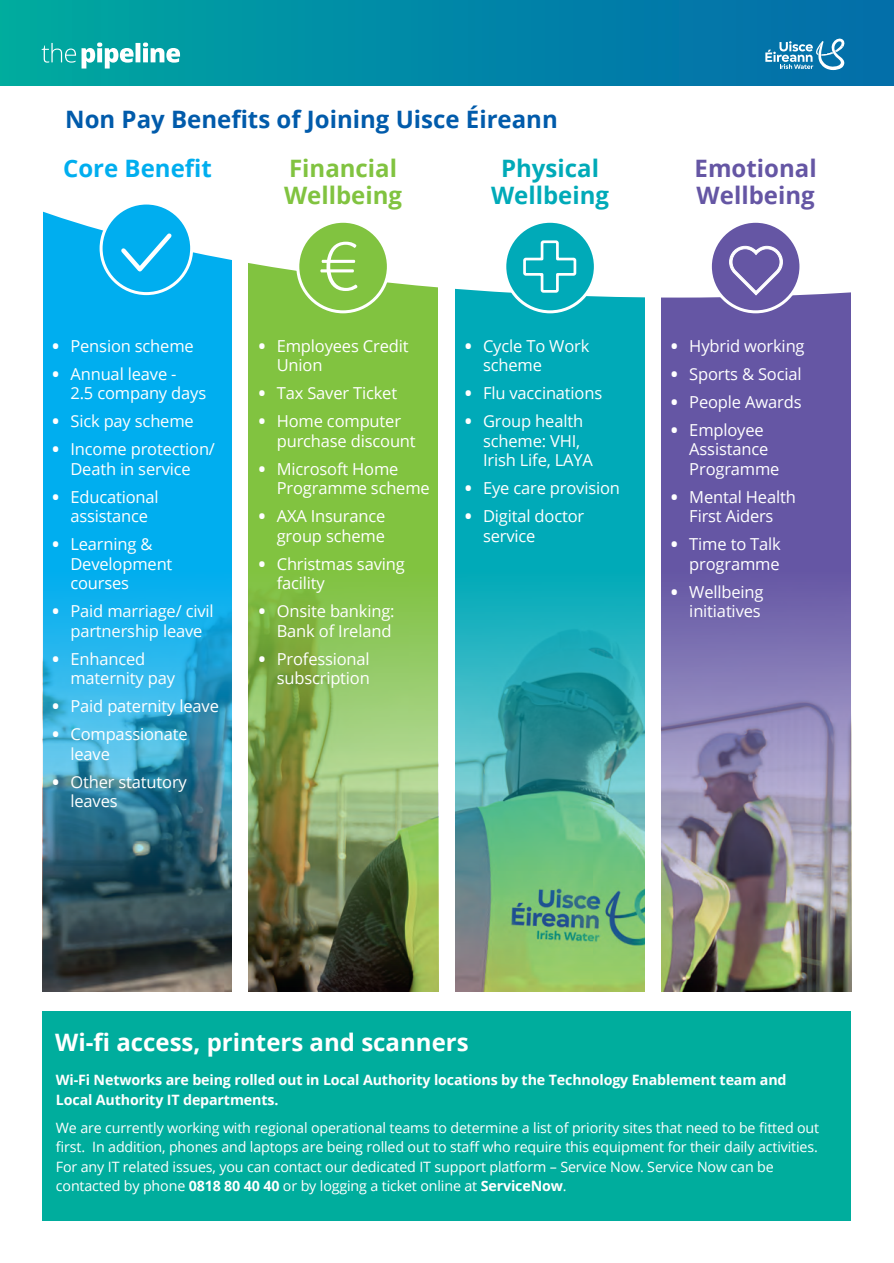
<style>
.page{position:relative;width:894px;height:1263px;background:#fff}
.page>*{position:absolute;margin:0;border:0;box-sizing:border-box;transform-origin:0 0}
.t1{font:300 69px "Phoreus Cherokee";color:#fff}
.t2{font:700 24px "Open Sans";color:#015bab}
.t3{font:700 24px "Open Sans";color:#fff}
.t4{font:700 24px/27px "Open Sans";color:#81c340}
.t5{font:700 24px/27px "Open Sans";color:#6556a4}
.t6{font:700 24px/27px "Open Sans";color:#00aab8;text-align:center}
.t7{font:700 24px "Open Sans";color:#00aeef}
.t8{font:16.5px/19.5px "Open Sans";letter-spacing:-.01em;color:#fff}
.t9{font:14.25px/19.5px "Open Sans";letter-spacing:-.01em;color:#fff}
.t10{font:700 14.25px/19.5px "Open Sans";letter-spacing:-.01em;color:#fff}
.s1{font-weight:800}
.s2{font-weight:700}
</style>
<div class="page">
<div style="left:43px;top:211px;width:189px;height:780px;background:#00aeef"></div>
<div style="left:248px;top:211px;width:190px;height:780px;background:#81c340"></div>
<div style="left:455px;top:211px;width:190px;height:780px;background:#00aab8"></div>
<div style="left:660px;top:152px;width:190px;height:839px;background:#6556a4"></div>
<img style="left:42px;top:502px;width:809px;height:489px">
<svg style="left:0;top:85px;width:894px;height:213px"></svg>
<div style="left:0;top:0;width:894px;height:85px;background:linear-gradient(to right,#00a8a0,#036aab)"></div>
<svg style="left:42px;top:43px;width:138px;height:26px"></svg>
<svg style="left:765px;top:38px;width:80px;height:32px"></svg>
<div style="left:298px;top:221px;width:90px;height:91px;background:#81c340;border-radius:50%"></div>
<div style="left:296px;top:220px;width:94px;height:93px;border:3px solid #fff;border-radius:50%"></div>
<div style="left:505px;top:221px;width:90px;height:91px;background:#00aab8;border-radius:50%"></div>
<div style="left:503px;top:220px;width:94px;height:93px;border:3px solid #fff;border-radius:50%"></div>
<div style="left:710px;top:221px;width:91px;height:91px;background:#6556a4;border-radius:50%"></div>
<div style="left:709px;top:220px;width:93px;height:93px;border:3px solid #fff;border-radius:50%"></div>
<div style="left:101px;top:203px;width:91px;height:91px;background:#00aeef;border-radius:50%"></div>
<div style="left:100px;top:202px;width:93px;height:93px;border:3px solid #fff;border-radius:50%"></div>
<div style="left:232px;top:230px;width:16px;height:781px;background:#fff"></div>
<div style="left:439px;top:230px;width:15px;height:781px;background:#fff"></div>
<div style="left:645px;top:230px;width:15px;height:781px;background:#fff"></div>
<svg style="left:523px;top:240px;width:54px;height:53px"></svg>
<svg style="left:121px;top:233px;width:51px;height:39px"></svg>
<svg style="left:729px;top:246px;width:54px;height:50px"></svg>
<div style="left:42px;top:1011px;width:808px;height:209px;background:#00ad9d"></div>
<h2 class="t2" style="left:65px;top:103px;width:494px">Non Pay Benefits of Joining Uisce Éireann</h2>
<h2 class="t7" style="left:63px;top:152px;width:150px">Core Benefit</h2>
<h2 class="t4" style="left:284px;top:155px;width:120px">Financial<br>Wellbeing</h2>
<h2 class="t6" style="left:491px;top:155px;width:120px">Physical<br>Wellbeing</h2>
<h2 class="t5" style="left:694px;top:155px;width:124px">Emotional<br>Wellbeing</h2>
<p class="t8" style="left:52px;top:335px;width:143px"><span class="s1">•</span> Pension scheme</p>
<p class="t8" style="left:70px;top:363px;width:137px;text-indent:-18px"><span class="s1">•</span> Annual leave -<br>2.5 company days</p>
<p class="t8" style="left:52px;top:411px;width:143px"><span class="s1">•</span> Sick pay scheme</p>
<p class="t8" style="left:52px;top:439px;width:164px;text-align:center"><span class="s1">•</span> Income protection/<br>Death in service</p>
<p class="t8" style="left:52px;top:486px;width:108px;text-align:center"><span class="s1">•</span> Educational assistance</p>
<p class="t8" style="left:70px;top:534px;width:103px;text-indent:-18px"><span class="s1">•</span> Learning &amp;<br>Development courses</p>
<p class="t8" style="left:52px;top:601px;width:163px;text-align:center"><span class="s1">•</span> Paid marriage/ civil partnership leave</p>
<p class="t8" style="left:70px;top:648px;width:106px;text-indent:-18px"><span class="s1">•</span> Enhanced maternity pay</p>
<p class="t8" style="left:52px;top:696px;width:168px"><span class="s1">•</span> Paid paternity leave</p>
<p class="t8" style="left:70px;top:724px;width:119px;text-indent:-18px"><span class="s1">•</span> Compassionate leave</p>
<p class="t8" style="left:70px;top:771px;width:118px;text-indent:-18px"><span class="s1">•</span> Other statutory leaves</p>
<h1 class="t1" style="left:318px;top:226px;width:43px">€</h1>
<p class="t8" style="left:277px;top:336px;width:133px;text-indent:-18px"><span class="s1">•</span> Employees Credit<br>Union</p>
<p class="t8" style="left:259px;top:383px;width:140px"><span class="s1">•</span> Tax Saver Ticket</p>
<p class="t8" style="left:277px;top:411px;width:140px;text-indent:-18px"><span class="s1">•</span> Home computer purchase discount</p>
<p class="t8" style="left:277px;top:459px;width:155px;text-indent:-18px"><span class="s1">•</span> Microsoft Home<br>Programme scheme</p>
<p class="t8" style="left:259px;top:506px;width:128px;text-align:right"><span class="s1">•</span> AXA Insurance group scheme</p>
<p class="t8" style="left:277px;top:554px;width:130px;text-indent:-18px"><span class="s1">•</span> Christmas saving facility</p>
<p class="t8" style="left:259px;top:601px;width:137px;text-align:right"><span class="s1">•</span> Onsite banking:<br>Bank of Ireland</p>
<p class="t8" style="left:259px;top:649px;width:113px;text-align:right"><span class="s1">•</span> Professional subscription</p>
<p class="t8" style="left:483px;top:336px;width:108px;text-indent:-18px"><span class="s1">•</span> Cycle To Work scheme</p>
<p class="t8" style="left:465px;top:383px;width:139px"><span class="s1">•</span> Flu vaccinations</p>
<p class="t8" style="left:483px;top:411px;width:111px;text-indent:-18px"><span class="s1">•</span> Group health scheme: VHI,<br>Irish Life, LAYA</p>
<p class="t8" style="left:465px;top:478px;width:156px"><span class="s1">•</span> Eye care provision</p>
<p class="t8" style="left:483px;top:506px;width:103px;text-indent:-18px"><span class="s1">•</span> Digital doctor service</p>
<p class="t8" style="left:671px;top:336px;width:135px"><span class="s1">•</span> Hybrid working</p>
<p class="t8" style="left:671px;top:364px;width:132px"><span class="s1">•</span> Sports &amp; Social</p>
<p class="t8" style="left:671px;top:392px;width:132px"><span class="s1">•</span> People Awards</p>
<p class="t8" style="left:689px;top:420px;width:92px;text-indent:-18px"><span class="s1">•</span> Employee<br>Assistance<br>Programme</p>
<p class="t8" style="left:671px;top:487px;width:126px;text-align:center"><span class="s1">•</span> Mental Health<br>First Aiders</p>
<p class="t8" style="left:671px;top:534px;width:111px;text-align:right"><span class="s1">•</span> Time to Talk programme</p>
<p class="t8" style="left:671px;top:582px;width:94px;text-align:right"><span class="s1">•</span> Wellbeing initiatives</p>
<h2 class="t3" style="left:55px;top:1025px;width:415px">Wi-fi access, printers and scanners</h2>
<p class="t10" style="left:56px;top:1070px;width:732px">Wi-Fi Networks are being rolled out in Local Authority locations by the Technology Enablement team and<br>Local Authority IT departments.</p>
<p class="t9" style="left:56px;top:1117px;width:765px">We are currently working with regional operational teams to determine a list of priority sites that need to be fitted out first. In addition, phones and laptops are being rolled out to staff who require this equipment for their daily activities.<br>For any IT related issues, you can contact our dedicated IT support platform – Service Now. Service Now can be contacted by phone <span class="s2">0818 80 40 40</span> or by logging a ticket online at <span class="s2">ServiceNow</span>.</p>
</div>
